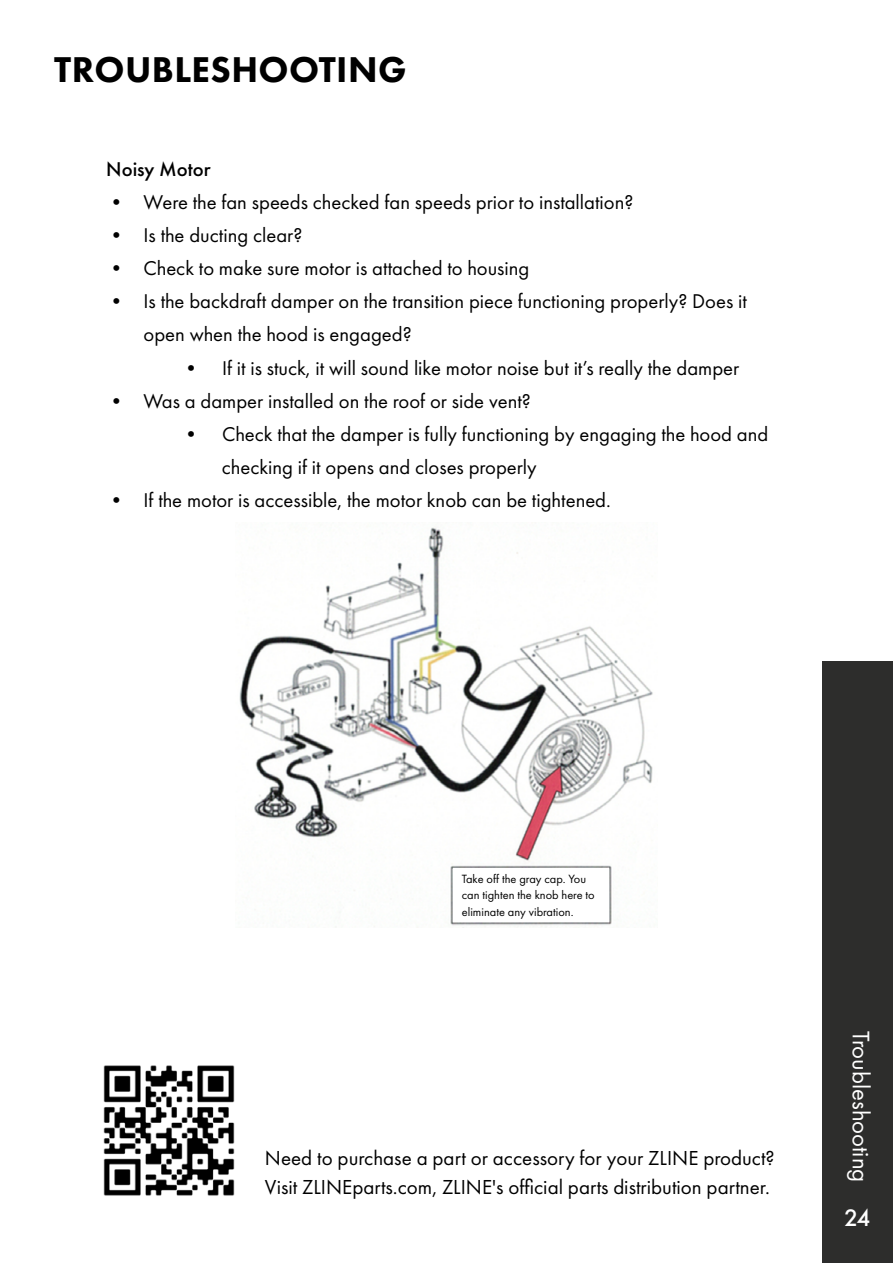
<style>
.page{position:relative;width:893px;height:1263px;background:#fff}
.page>*{position:absolute;margin:0;border:0;box-sizing:border-box;transform-origin:0 0}
.t1{font:800 37.2px "Futura PT";letter-spacing:.01em;color:#000}
.t2{font:24.75px "Futura PT";color:#fff}
.t3{font:500 24.75px "Futura PT";color:#fff}
.t4{font:21px/28.8px "Futura PT";color:#000}
.t5{font:20.7px/33px "Futura PT";color:#000}
.t6{font:500 20.7px "Futura PT";color:#000}
.t7{font:12.45px/16.5px "Futura PT";color:#000}
</style>
<div class="page">
<div style="left:823px;top:661px;width:70px;height:602px;background:#2d2d2c"></div>
<img style="left:239px;top:527px;width:414px;height:400px">
<div style="left:453px;top:868px;width:156px;height:53px;background:#fff"></div>
<img style="left:103px;top:1065px;width:132px;height:131px">
<h1 class="t1" style="left:54px;top:47px;width:354px">TROUBLESHOOTING</h1>
<p class="t6" style="left:106px;top:157px;width:106px">Noisy Motor</p>
<p class="t5" style="left:106px;top:186px;width:529px">• Were the fan speeds checked fan speeds prior to installation?</p>
<p class="t5" style="left:106px;top:219px;width:198px">• Is the ducting clear?</p>
<p class="t5" style="left:106px;top:252px;width:425px">• Check to make sure motor is attached to housing</p>
<p class="t5" style="left:144px;top:285px;width:605px;text-indent:-37px">• Is the backdraft damper on the transition piece functioning properly? Does it open when the hood is engaged?</p>
<p class="t5" style="left:181px;top:351px;width:560px">• If it is stuck, it will sound like motor noise but it’s really the damper</p>
<p class="t5" style="left:106px;top:384px;width:426px">• Was a damper installed on the roof or side vent?</p>
<p class="t5" style="left:222px;top:417px;width:548px;text-indent:-41px">• Check that the damper is fully functioning by engaging the hood and checking if it opens and closes properly</p>
<p class="t5" style="left:106px;top:483px;width:506px">• If the motor is accessible, the motor knob can be tightened.</p>
<p class="t7" style="left:462px;top:870px;width:134px">Take off the gray cap. You can tighten the knob here to eliminate any vibration.</p>
<p class="t4" style="left:265px;top:1143px;width:511px">Need to purchase a part or accessory for your ZLINE product?<br>Visit ZLINEparts.com, ZLINE's official parts distribution partner.</p>
<p class="t2" style="left:876px;top:1031px;width:153px;rotate:90deg">Troubleshooting</p>
<p class="t3" style="left:844px;top:1204px;width:28px">24</p>
</div>
